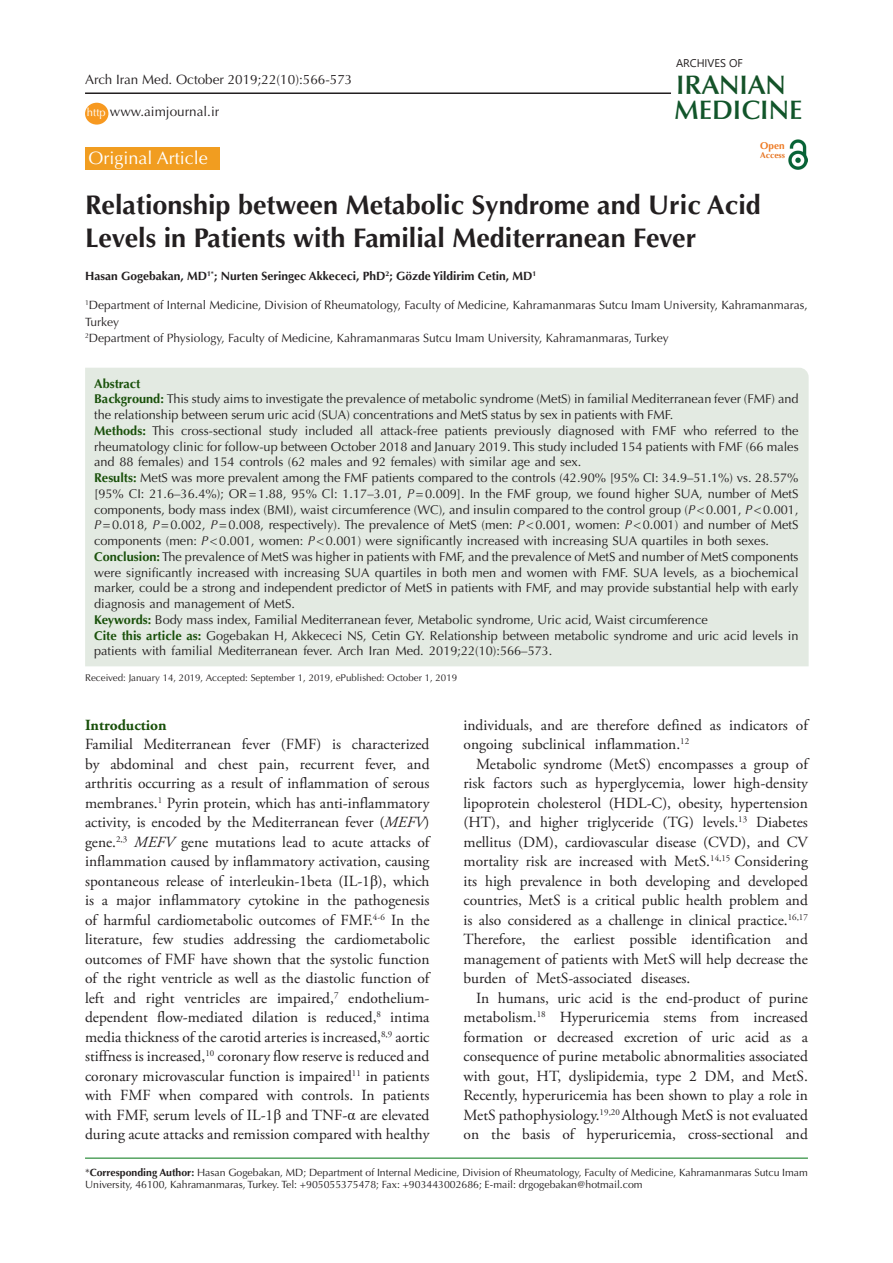
<style>
.page{position:relative;width:893px;height:1263px;background:#fff}
.page>*{position:absolute;margin:0;border:0;box-sizing:border-box;transform-origin:0 0}
.t1{font:700 27px/33px "Optima LT Std";color:#231f20}
.t2{font:600 26.85px "Optima LT Std";color:#11552a}
.t3{font:600 26.85px "Optima LT Std";color:#145228}
.t4{font:18px "Optima LT Std";color:#fff}
.t5{font:15.45px/19.5px "Adobe Garamond Pro";color:#231f20;text-align:justify}
.t6{font:700 15.45px "Adobe Garamond Pro";color:#19500a}
.t7{font:13.5px "Optima LT Std";color:#231f20}
.t8{font:12.75px/15.8px "Optima LT Std";color:#231f20;text-align:justify}
.t9{font:700 12.75px "Optima LT Std";color:#19510a}
.t10{font:12px/16.5px "Optima LT Std";color:#231f20}
.t11{font:700 12px "Optima LT Std";color:#231f20}
.t12{font:11.25px "Optima LT Std";color:#fff}
.t13{font:11.1px "Segoe UI";color:#231f20}
.t14{font:10.5px/12px "Optima LT Std";color:#231f20}
.t15{font:700 9.9px "Optima LT Std";color:#ee7a23}
.t16{font:9.75px "Optima LT Std";color:#231f20}
.t17{font:700 8.4px "Optima LT Std";color:#e67625}
.s1{font-weight:700;color:#19500a}
.s2{font-style:italic}
.s3{font-family:"Times New Roman"}
.s4{font-weight:700}
</style>
<div class="page">
<hr style="left:85px;top:1158px;width:723px;height:1px;background:#007513">
<div style="left:85px;top:147px;width:135px;height:23px;background:#f19d20"></div>
<div style="left:85px;top:368px;width:724px;height:298px;background:#e3eae2"></div>
<div style="left:85px;top:103px;width:23px;height:22px;background:#f79920;border-radius:50%"></div>
<hr style="left:85px;top:92px;width:586px;height:2px;background:#231f20">
<img style="left:788px;top:139px;width:20px;height:31px">
<p class="t7" style="left:85px;top:72px;width:269px">Arch Iran Med. October 2019;22(10):566-573</p>
<p class="t12" style="left:87px;top:106px;width:20px">http</p>
<p class="t7" style="left:110px;top:104px;width:111px">www.aimjournal.ir</p>
<p class="t13" style="left:676px;top:52px;width:68px">ARCHIVES OF</p>
<p class="t3" style="left:676px;top:69px;width:111px">IRANIAN</p>
<p class="t2" style="left:674px;top:94px;width:130px">MEDICINE</p>
<p class="t15" style="left:760px;top:140px;width:26px">Open</p>
<p class="t17" style="left:760px;top:150px;width:26px">Access</p>
<p class="t4" style="left:88px;top:147px;width:121px">Original Article</p>
<p class="t1" style="left:85px;top:189px;width:677px">Relationship between Metabolic Syndrome and Uric Acid<br>Levels in Patients with Familial Mediterranean Fever</p>
<p class="t11" style="left:85px;top:269px;width:453px">Hasan Gogebakan, MD<sup>1*</sup>; Nurten Seringec Akkececi, PhD<sup>2</sup>; Gözde Yildirim Cetin, MD<sup>1</sup></p>
<p class="t10" style="left:85px;top:297px;width:724px"><sup>1</sup>Department of Internal Medicine, Division of Rheumatology, Faculty of Medicine, Kahramanmaras Sutcu Imam University, Kahramanmaras,<br>Turkey</p>
<p class="t10" style="left:85px;top:330px;width:585px"><sup>2</sup>Department of Physiology, Faculty of Medicine, Kahramanmaras Sutcu Imam University, Kahramanmaras, Turkey</p>
<p class="t9" style="left:94px;top:376px;width:48px">Abstract</p>
<p class="t8" style="left:94px;top:391px;width:706px"><span class="s1">Background:</span> This study aims to investigate the prevalence of metabolic syndrome (MetS) in familial Mediterranean fever (FMF) and the relationship between serum uric acid (SUA) concentrations and MetS status by sex in patients with FMF.</p>
<p class="t8" style="left:94px;top:423px;width:706px"><span class="s1">Methods:</span> This cross-sectional study included all attack-free patients previously diagnosed with FMF who referred to the rheumatology clinic for follow-up between October 2018 and January 2019. This study included 154 patients with FMF (66 males and 88 females) and 154 controls (62 males and 92 females) with similar age and sex.</p>
<p class="t8" style="left:94px;top:470px;width:706px"><span class="s1">Results:</span> MetS was more prevalent among the FMF patients compared to the controls (42.90% [95% CI: 34.9–51.1%) vs. 28.57% [95% CI: 21.6–36.4%); OR=1.88, 95% Cl: 1.17–3.01, <span class="s2">P</span>=0.009]. In the FMF group, we found higher SUA, number of MetS components, body mass index (BMI), waist circumference (WC), and insulin compared to the control group (<span class="s2">P</span>&lt;0.001, <span class="s2">P</span>&lt;0.001, <span class="s2">P</span>=0.018, <span class="s2">P</span>=0.002, <span class="s2">P</span>=0.008, respectively). The prevalence of MetS (men: <span class="s2">P</span>&lt;0.001, women: <span class="s2">P</span>&lt;0.001) and number of MetS components (men: <span class="s2">P</span>&lt;0.001, women: <span class="s2">P</span>&lt;0.001) were significantly increased with increasing SUA quartiles in both sexes.</p>
<p class="t8" style="left:94px;top:549px;width:706px"><span class="s1">Conclusion:</span> The prevalence of MetS was higher in patients with FMF, and the prevalence of MetS and number of MetS components were significantly increased with increasing SUA quartiles in both men and women with FMF. SUA levels, as a biochemical marker, could be a strong and independent predictor of MetS in patients with FMF, and may provide substantial help with early diagnosis and management of MetS.</p>
<p class="t8" style="left:94px;top:612px;width:615px"><span class="s1">Keywords:</span> Body mass index, Familial Mediterranean fever, Metabolic syndrome, Uric acid, Waist circumference</p>
<p class="t8" style="left:94px;top:628px;width:706px"><span class="s1">Cite this article as:</span> Gogebakan H, Akkececi NS, Cetin GY. Relationship between metabolic syndrome and uric acid levels in patients with familial Mediterranean fever. Arch Iran Med. 2019;22(10):566–573.</p>
<p class="t16" style="left:85px;top:672px;width:374px">Received: January 14, 2019, Accepted: September 1, 2019, ePublished: October 1, 2019</p>
<p class="t6" style="left:85px;top:716px;width:83px">Introduction</p>
<p class="t5" style="left:85px;top:735px;width:346px">Familial Mediterranean fever (FMF) is characterized by abdominal and chest pain, recurrent fever, and arthritis occurring as a result of inflammation of serous membranes.<sup>1</sup> Pyrin protein, which has anti-inflammatory activity, is encoded by the Mediterranean fever (<span class="s2">MEFV</span>) gene.<sup>2,3</sup> <span class="s2">MEFV</span> gene mutations lead to acute attacks of inflammation caused by inflammatory activation, causing spontaneous release of interleukin-1beta (IL-1<span class="s3">β</span>), which is a major inflammatory cytokine in the pathogenesis of harmful cardiometabolic outcomes of FMF.<sup>4-6</sup> In the literature, few studies addressing the cardiometabolic outcomes of FMF have shown that the systolic function of the right ventricle as well as the diastolic function of left and right ventricles are impaired,<sup>7</sup> endothelium&shy;dependent flow-mediated dilation is reduced,<sup>8</sup> intima media thickness of the carotid arteries is increased,<sup>8,9</sup> aortic stiffness is increased,<sup>10</sup> coronary flow reserve is reduced and coronary microvascular function is impaired<sup>11</sup> in patients with FMF when compared with controls. In patients with FMF, serum levels of IL-1<span class="s3">β</span> and TNF-<span class="s3">α</span> are elevated during acute attacks and remission compared with healthy</p>
<p class="t5" style="left:463px;top:716px;width:346px">individuals, and are therefore defined as indicators of ongoing subclinical inflammation.<sup>12</sup></p>
<p class="t5" style="left:463px;top:755px;width:346px;text-indent:13px">Metabolic syndrome (MetS) encompasses a group of risk factors such as hyperglycemia, lower high-density lipoprotein cholesterol (HDL-C), obesity, hypertension (HT), and higher triglyceride (TG) levels.<sup>13</sup> Diabetes mellitus (DM), cardiovascular disease (CVD), and CV mortality risk are increased with MetS.<sup>14,15</sup> Considering its high prevalence in both developing and developed countries, MetS is a critical public health problem and is also considered as a challenge in clinical practice.<sup>16,17<br></sup>Therefore, the earliest possible identification and management of patients with MetS will help decrease the burden of MetS-associated diseases.</p>
<p class="t5" style="left:463px;top:989px;width:346px;text-indent:13px">In humans, uric acid is the end-product of purine metabolism.<sup>18</sup> Hyperuricemia stems from increased formation or decreased excretion of uric acid as a consequence of purine metabolic abnormalities associated with gout, HT, dyslipidemia, type 2 DM, and MetS.<br>Recently, hyperuricemia has been shown to play a role in MetS pathophysiology.<sup>19,20</sup> Although MetS is not evaluated on the basis of hyperuricemia, cross-sectional and</p>
<p class="t14" style="left:85px;top:1166px;width:724px">*<span class="s4">Corresponding Author:</span> Hasan Gogebakan, MD; Department of Internal Medicine, Division of Rheumatology, Faculty of Medicine, Kahramanmaras Sutcu Imam<br>University, 46100, Kahramanmaras, Turkey. Tel: +905055375478; Fax: +903443002686; E-mail: drgogebakan@hotmail.com</p>
</div>
